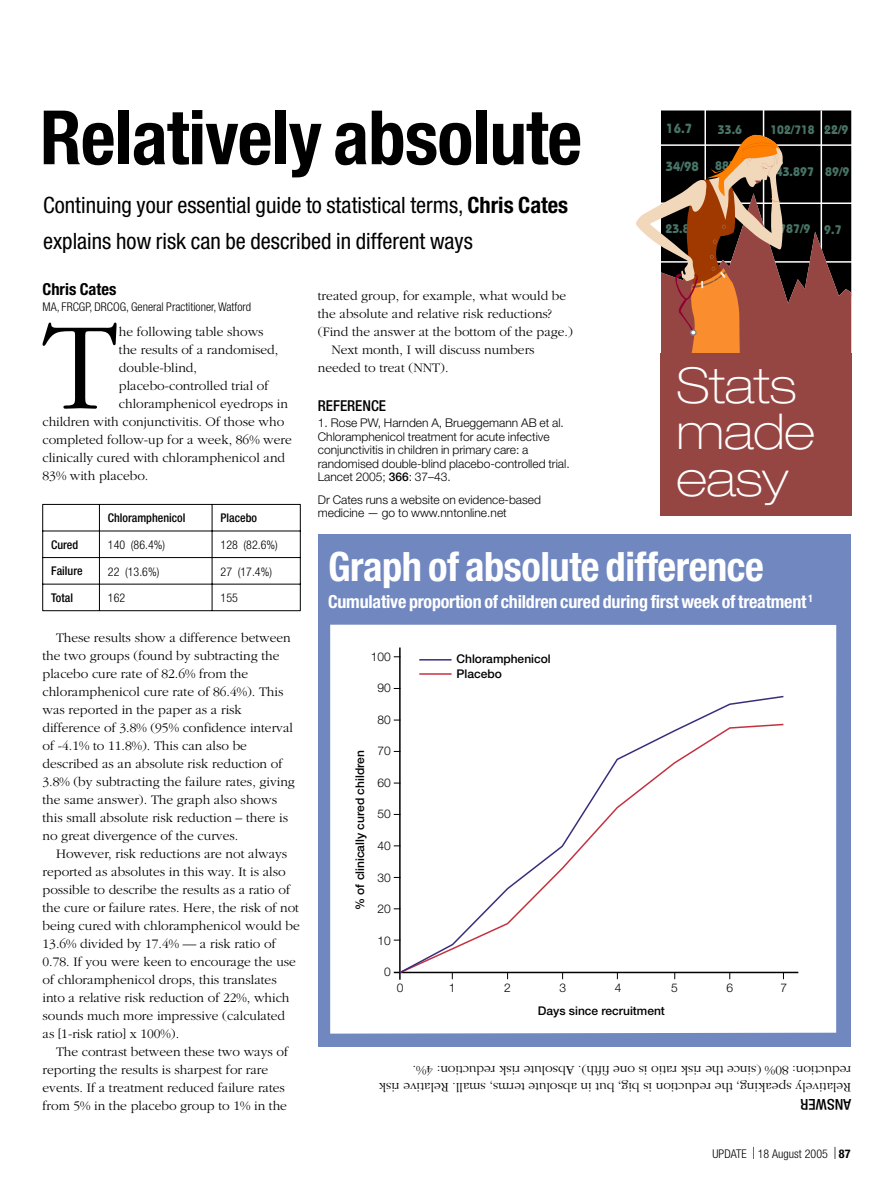
<style>
.page{position:relative;width:893px;height:1191px;background:#fff}
.page>*{position:absolute;margin:0;border:0;box-sizing:border-box;transform-origin:0 0}
.Body_text{font:300 129px "Garamond";color:#000}
.mh{font:700 condensed 75px "Helvetica Neue";letter-spacing:-.01em;color:#000}
.t1{font:100 expanded 49.5px "Helvetica Neue";color:#fff}
.mh-2{font:700 condensed 40.5px "Helvetica Neue";letter-spacing:-.01em;color:#fff}
.standfirst{font:condensed 22.5px/36px "Helvetica Neue";color:#000}
.mh-3{font:700 condensed 18px "Helvetica Neue";letter-spacing:-.01em;color:#fff}
.Author_name{font:700 condensed 16.5px "Helvetica Neue";color:#000}
.t2{font:500 condensed 15px "Helvetica Neue";color:#000}
.Body_text_indented{font:300 13.5px/18px "Garamond";color:#000}
.Body_text-2{font:300 13.5px/16.5px "Garamond";color:#000}
.t3{font:700 13.35px "Bauhaus";color:#487467}
.t4{font:700 12.45px "Bauhaus";color:#487467}
.t5{font:700 12.3px "Bauhaus";color:#487467}
.references{font:300 12px/13.5px "Helvetica Neue";color:#000}
.Quals_address{font:300 condensed 12px "Helvetica Neue";color:#000}
.t6{font:500 12px "Helvetica Neue";color:#000}
.t7{font:500 condensed 12px "Helvetica Neue";color:#000}
.s1{font-weight:700}
.s2{font-weight:500}
</style>
<div class="page">
<svg style="left:42px;top:504px;width:259px;height:107px"></svg>
<hr style="left:43px;top:610px;width:56px;height:1px;background:#000">
<hr style="left:100px;top:610px;width:112px;height:1px;background:#000">
<hr style="left:212px;top:610px;width:88px;height:1px;background:#000">
<div style="left:660px;top:353px;width:191px;height:163px;background:#964642"></div>
<svg style="left:636px;top:110px;width:215px;height:243px;background:#785344"></svg>
<div style="left:318px;top:534px;width:532px;height:513px;background:#7087c0"></div>
<div style="left:330px;top:624px;width:506px;height:409px;background:#fff"></div>
<hr style="left:394px;top:971px;width:404px;height:2px;background:#000">
<hr style="left:399px;top:647px;width:2px;height:332px;background:#000">
<div style="left:398px;top:695px;width:387px;height:279px;background:#fff"></div>
<hr style="left:419px;top:673px;width:33px;height:2px;background:#c43242">
<hr style="left:419px;top:659px;width:33px;height:1px;background:#392e7a">
<p class="mh" style="left:40px;top:92px;width:544px">Relatively absolute</p>
<p class="standfirst" style="left:43px;top:187px;width:527px">Continuing your essential guide to statistical terms, <span class="s1">Chris Cates </span>explains how risk can be described in different ways</p>
<p class="t3" style="left:666px;top:120px;width:27px">16.7</p>
<p class="t5" style="left:770px;top:122px;width:46px">102/718</p>
<p class="t3" style="left:666px;top:159px;width:35px">34/98</p>
<p class="t4" style="left:776px;top:164px;width:40px">43.897</p>
<p class="t4" style="left:718px;top:122px;width:26px">33.6</p>
<p class="t4" style="left:715px;top:158px;width:33px">887/9</p>
<p class="t4" style="left:824px;top:122px;width:26px">22/9</p>
<p class="t4" style="left:825px;top:164px;width:26px">89/9</p>
<p class="t4" style="left:665px;top:221px;width:40px">23.897</p>
<p class="t4" style="left:779px;top:221px;width:33px">787/9</p>
<p class="t4" style="left:824px;top:222px;width:19px">9.7</p>
<p class="Author_name" style="left:43px;top:279px;width:75px">Chris Cates</p>
<p class="Quals_address" style="left:43px;top:300px;width:210px">MA, FRCGP, DRCOG, General Practitioner, Watford</p>
<p class="Body_text" style="left:43px;top:299px;width:76px">T</p>
<p class="Body_text-2" style="left:119px;top:324px;width:146px">he following table shows</p>
<p class="Body_text-2" style="left:119px;top:342px;width:161px">the results of a randomised,</p>
<p class="Body_text-2" style="left:119px;top:360px;width:80px">double-blind,</p>
<p class="Body_text-2" style="left:119px;top:378px;width:151px">placebo-controlled trial of</p>
<p class="Body_text-2" style="left:119px;top:396px;width:171px">chloramphenicol eyedrops in</p>
<p class="Body_text-2" style="left:43px;top:414px;width:243px">children with conjunctivitis. Of those who</p>
<p class="Body_text-2" style="left:43px;top:432px;width:251px">completed follow-up for a week, 86% were</p>
<p class="Body_text-2" style="left:43px;top:450px;width:244px">clinically cured with chloramphenicol and</p>
<p class="Body_text-2" style="left:43px;top:468px;width:107px">83% with placebo.</p>
<p class="t7" style="left:108px;top:511px;width:79px">Chloramphenicol</p>
<p class="t7" style="left:221px;top:511px;width:38px">Placebo</p>
<p class="t7" style="left:51px;top:537px;width:29px">Cured</p>
<p class="Quals_address" style="left:108px;top:538px;width:59px">140 (86.4%)</p>
<p class="Quals_address" style="left:221px;top:538px;width:59px">128 (82.6%)</p>
<p class="t7" style="left:51px;top:564px;width:33px">Failure</p>
<p class="Quals_address" style="left:108px;top:564px;width:53px">22 (13.6%)</p>
<p class="Quals_address" style="left:221px;top:564px;width:53px">27 (17.4%)</p>
<p class="t7" style="left:51px;top:590px;width:23px">Total</p>
<p class="Quals_address" style="left:108px;top:591px;width:19px">162</p>
<p class="Quals_address" style="left:221px;top:591px;width:19px">155</p>
<p class="Body_text_indented" style="left:43px;top:629px;width:254px;text-indent:14px">These results show a difference between the two groups (found by subtracting the placebo cure rate of 82.6% from the chloramphenicol cure rate of 86.4%). This was reported in the paper as a risk difference of 3.8% (95% confidence interval of -4.1% to 11.8%). This can also be described as an absolute risk reduction of 3.8% (by subtracting the failure rates, giving the same answer). The graph also shows this small absolute risk reduction – there is no great divergence of the curves.</p>
<p class="Body_text_indented" style="left:43px;top:845px;width:259px;text-indent:14px">However, risk reductions are not always reported as absolutes in this way. It is also possible to describe the results as a ratio of the cure or failure rates. Here, the risk of not being cured with chloramphenicol would be 13.6% divided by 17.4% — a risk ratio of 0.78. If you were keen to encourage the use of chloramphenicol drops, this translates into a relative risk reduction of 22%, which sounds much more impressive (calculated as [1-risk ratio] x 100%).</p>
<p class="Body_text_indented" style="left:43px;top:1043px;width:247px;text-indent:14px">The contrast between these two ways of reporting the results is sharpest for rare events. If a treatment reduced failure rates from 5% in the placebo group to 1% in the</p>
<p class="Body_text_indented" style="left:318px;top:287px;width:257px">treated group, for example, what would be the absolute and relative risk reductions? (Find the answer at the bottom of the page.)</p>
<p class="Body_text_indented" style="left:318px;top:341px;width:218px;text-indent:14px">Next month, I will discuss numbers needed to treat (NNT).</p>
<p class="t2" style="left:318px;top:396px;width:70px">REFERENCE</p>
<p class="references" style="left:318px;top:416px;width:253px">1. Rose PW, Harnden A, Brueggemann AB et al.<br>Chloramphenicol treatment for acute infective conjunctivitis in children in primary care: a randomised double-blind placebo-controlled trial.<br>Lancet 2005; <span class="s2">366</span>: 37–43.</p>
<p class="references" style="left:318px;top:492px;width:225px">Dr Cates runs a website on evidence-based medicine — go to www.nntonline.net</p>
<p class="t1" style="left:676px;top:356px;width:122px">Stats</p>
<p class="t1" style="left:676px;top:402px;width:140px">made</p>
<p class="t1" style="left:676px;top:449px;width:113px">easy</p>
<p class="mh-2" style="left:328px;top:542px;width:437px">Graph of absolute difference</p>
<p class="mh-3" style="left:328px;top:591px;width:486px">Cumulative proportion of children cured during first week of treatment <sup>1</sup></p>
<p class="references" style="left:371px;top:649px;width:22px">100</p>
<p class="references" style="left:377px;top:681px;width:15px">90</p>
<p class="references" style="left:377px;top:712px;width:15px">80</p>
<p class="references" style="left:377px;top:744px;width:15px">70</p>
<p class="references" style="left:377px;top:775px;width:15px">60</p>
<p class="references" style="left:377px;top:807px;width:15px">50</p>
<p class="references" style="left:377px;top:838px;width:15px">40</p>
<p class="references" style="left:377px;top:870px;width:15px">30</p>
<p class="references" style="left:377px;top:901px;width:15px">20</p>
<p class="references" style="left:377px;top:933px;width:15px">10</p>
<p class="references" style="left:384px;top:965px;width:8px">0</p>
<p class="t6" style="left:353px;top:910px;width:161px;rotate:-90deg">% of clinically cured children</p>
<p class="t6" style="left:456px;top:652px;width:96px">Chloramphenicol</p>
<p class="t6" style="left:456px;top:666px;width:47px">Placebo</p>
<p class="references" style="left:397px;top:980px;width:8px">0</p>
<p class="references" style="left:449px;top:980px;width:8px">1</p>
<p class="references" style="left:504px;top:980px;width:8px">2</p>
<p class="references" style="left:559px;top:980px;width:8px">3</p>
<p class="references" style="left:615px;top:980px;width:8px">4</p>
<p class="references" style="left:671px;top:980px;width:8px">5</p>
<p class="references" style="left:727px;top:980px;width:8px">6</p>
<p class="references" style="left:781px;top:980px;width:8px">7</p>
<p class="t6" style="left:538px;top:1003px;width:129px">Days since recruitment</p>
<p class="Body_text-2" style="left:851px;top:1095px;width:474px;rotate:-180deg">Relatively speaking, the reduction is big, but in absolute terms, small. Relative risk reduction: 80% (since the risk ratio is one fifth). Absolute risk reduction: 4%.</p>
<p class="t2" style="left:851px;top:1113px;width:52px;rotate:-180deg">ANSWER</p>
<p class="Quals_address" style="left:713px;top:1147px;width:139px">UPDATE 18 August 2005 <span class="s1">87</span></p>
</div>
